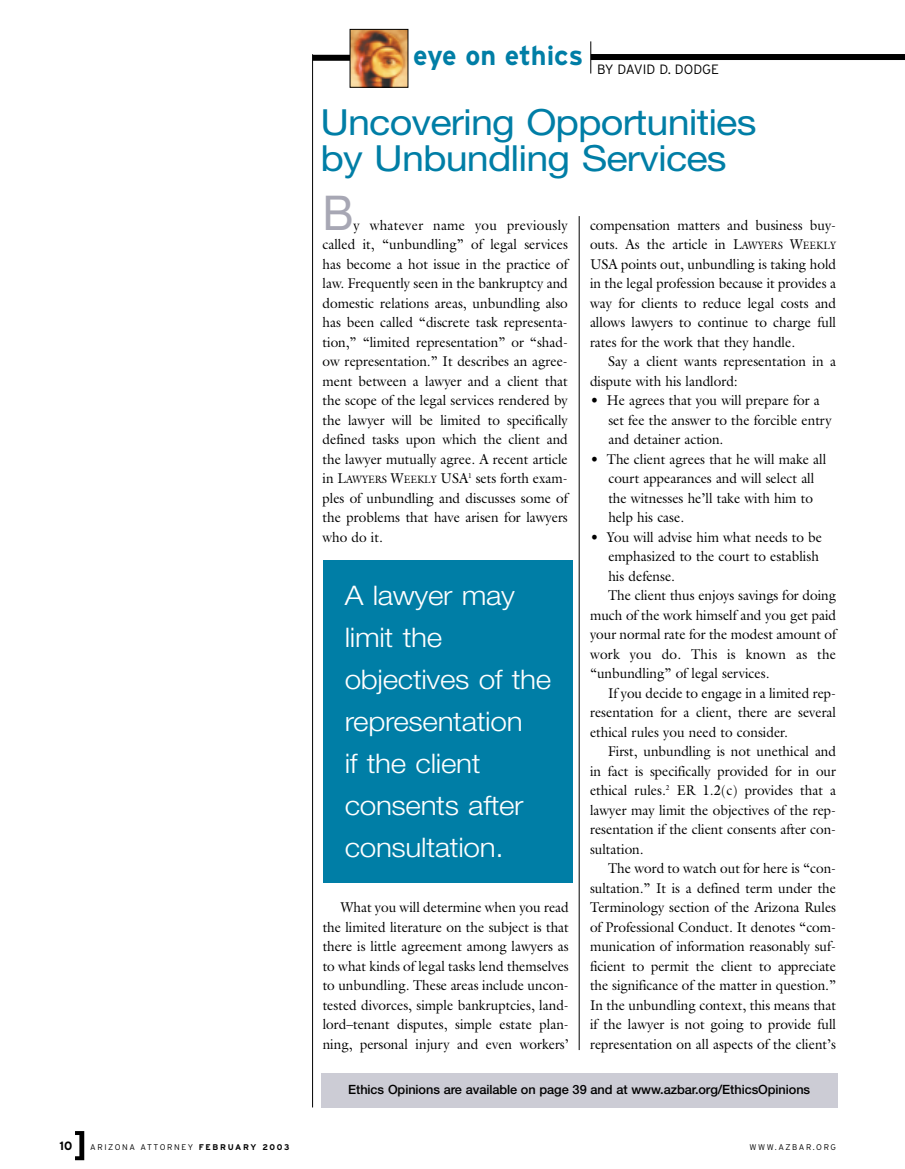
<style>
.page{position:relative;width:905px;height:1169px;background:#fff}
.page>*{position:absolute;margin:0;border:0;box-sizing:border-box;transform-origin:0 0}
.t1{font:48px "Helvetica Neue";color:#a7a7b4;scale:.95 1}
.t2{font:36px/36px "Helvetica Neue";letter-spacing:-.02em;color:#007ea6;scale:1.1 1}
.t3{font:300 27px/42px "Helvetica Neue";letter-spacing:-.01em;color:#fff;scale:1.1 1}
.t4{font:700 27px "Interstate";color:#007ea6}
.t5{font:14.25px/19.5px "Galliard";color:#000;text-align:justify;scale:.95 1}
.t6{font:14.25px "Galliard";letter-spacing:.02em;color:#000;scale:.95 1}
.t7{font:300 13.5px "Interstate";color:#000}
.t8{font:500 12.75px "Helvetica Neue";letter-spacing:-.005em;color:#000}
.t9{font:700 12px "Interstate";color:#000}
.t10{font:300 8.25px "Interstate";letter-spacing:.19em;color:#000}
.s1{font-size:10.65px}
.s2{font-weight:700}
</style>
<div class="page">
<div style="left:323px;top:560px;width:249px;height:323px;background:#007ea6"></div>
<hr style="left:312px;top:54px;width:1px;height:1053px;background:#000">
<hr style="left:579px;top:216px;width:1px;height:834px;background:#000">
<svg style="left:75px;top:1131px;width:9px;height:29px"></svg>
<div style="left:312px;top:55px;width:38px;height:6px;background:#000"></div>
<div style="left:590px;top:54px;width:314px;height:6px;background:#000"></div>
<hr style="left:590px;top:41px;width:1px;height:33px;background:#000">
<img style="left:351px;top:31px;width:55px;height:55px">
<div style="left:349px;top:29px;width:59px;height:59px;border:1px solid #000"></div>
<div style="left:321px;top:1073px;width:516px;height:34px;background:#ccccd5"></div>
<h3 class="t4" style="left:413px;top:45px;width:172px">eye on ethics</h3>
<h2 class="t2" style="left:320px;top:108px;width:398px">Uncovering Opportunities by Unbundling Services</h2>
<p class="t7" style="left:597px;top:65px;width:123px">BY DAVID D. DODGE</p>
<h1 class="t1" style="left:322px;top:195px;width:34px">B</h1>
<p class="t5" style="left:322px;top:216px;width:260px;text-indent:31px">y whatever name you previously called it, “unbundling” of legal services has become a hot issue in the practice of law. Frequently seen in the bankruptcy and domestic relations areas, unbundling also has been called “discrete task representa&shy;tion,” “limited representation” or “shad&shy;ow representation.” It describes an agree&shy;ment between a lawyer and a client that the scope of the legal services rendered by the lawyer will be limited to specifically defined tasks upon which the client and the lawyer mutually agree. A recent article in L<span class="s1">AWYERS</span> W<span class="s1">EEKLY</span> USA<sup>1</sup> sets forth exam&shy;ples of unbundling and discusses some of the problems that have arisen for lawyers who do it.</p>
<h3 class="t3" style="left:345px;top:576px;width:189px">A lawyer may limit the objectives of the representation<br>if the client consents after consultation.</h3>
<p class="t5" style="left:323px;top:899px;width:260px;text-indent:18px">What you will determine when you read the limited literature on the subject is that there is little agreement among lawyers as to what kinds of legal tasks lend themselves to unbundling. These areas include uncon&shy;tested divorces, simple bankruptcies, land&shy;lord–tenant disputes, simple estate plan&shy;ning, personal injury and even workers’</p>
<p class="t5" style="left:590px;top:216px;width:260px">compensation matters and business buy&shy;outs. As the article in L<span class="s1">AWYERS</span> W<span class="s1">EEKLY </span>USA points out, unbundling is taking hold in the legal profession because it provides a way for clients to reduce legal costs and allows lawyers to continue to charge full rates for the work that they handle.</p>
<p class="t5" style="left:590px;top:353px;width:260px;text-indent:18px">Say a client wants representation in a dispute with his landlord:</p>
<p class="t5" style="left:608px;top:392px;width:237px;text-align:left;text-indent:-18px">• He agrees that you will prepare for a set fee the answer to the forcible entry and detainer action.</p>
<p class="t5" style="left:608px;top:450px;width:231px;text-align:left;text-indent:-18px">• The client agrees that he will make all court appearances and will select all the witnesses he’ll take with him to help his case.</p>
<p class="t5" style="left:590px;top:528px;width:245px">• You will advise him what needs to be</p>
<p class="t5" style="left:608px;top:548px;width:223px">emphasized to the court to establish</p>
<p class="t5" style="left:608px;top:567px;width:72px">his defense.</p>
<p class="t5" style="left:608px;top:587px;width:241px">The client thus enjoys savings for doing</p>
<p class="t5" style="left:590px;top:606px;width:260px">much of the work himself and you get paid</p>
<p class="t5" style="left:590px;top:626px;width:260px">your normal rate for the modest amount of</p>
<p class="t6" style="left:590px;top:648px;width:260px">work you do. This is known as the</p>
<p class="t5" style="left:590px;top:665px;width:190px">“unbundling” of legal services.</p>
<p class="t5" style="left:608px;top:684px;width:241px">If you decide to engage in a limited rep-</p>
<p class="t5" style="left:590px;top:704px;width:260px">resentation for a client, there are several</p>
<p class="t5" style="left:590px;top:723px;width:210px">ethical rules you need to consider.</p>
<p class="t5" style="left:608px;top:743px;width:241px">First, unbundling is not unethical and</p>
<p class="t5" style="left:590px;top:762px;width:260px">in fact is specifically provided for in our</p>
<p class="t5" style="left:590px;top:782px;width:260px">ethical rules.<sup>2</sup> ER 1.2(c) provides that a</p>
<p class="t5" style="left:590px;top:801px;width:260px">lawyer may limit the objectives of the rep-</p>
<p class="t5" style="left:590px;top:821px;width:260px">resentation if the client consents after con-</p>
<p class="t5" style="left:590px;top:840px;width:58px">sultation.</p>
<p class="t5" style="left:608px;top:860px;width:241px">The word to watch out for here is “con-</p>
<p class="t5" style="left:590px;top:879px;width:260px">sultation.” It is a defined term under the</p>
<p class="t5" style="left:590px;top:899px;width:260px">Terminology section of the Arizona Rules</p>
<p class="t5" style="left:590px;top:918px;width:260px">of Professional Conduct. It denotes “com-</p>
<p class="t5" style="left:590px;top:938px;width:260px">munication of information reasonably suf-</p>
<p class="t5" style="left:590px;top:957px;width:260px">ficient to permit the client to appreciate</p>
<p class="t5" style="left:590px;top:977px;width:260px">the significance of the matter in question.”</p>
<p class="t5" style="left:590px;top:996px;width:260px">In the unbundling context, this means that</p>
<p class="t5" style="left:590px;top:1016px;width:260px">if the lawyer is not going to provide full</p>
<p class="t5" style="left:590px;top:1035px;width:260px">representation on all aspects of the client’s</p>
<p class="t8" style="left:348px;top:1085px;width:463px">Ethics Opinions are available on page 39 and at www.azbar.org/EthicsOpinions</p>
<p class="t9" style="left:60px;top:1141px;width:14px">10</p>
<p class="t10" style="left:90px;top:1143px;width:201px">ARIZONA ATTORNEY <span class="s2">FEBRUARY 2003</span></p>
<p class="t10" style="left:749px;top:1143px;width:88px">WWW.AZBAR.ORG</p>
</div>
